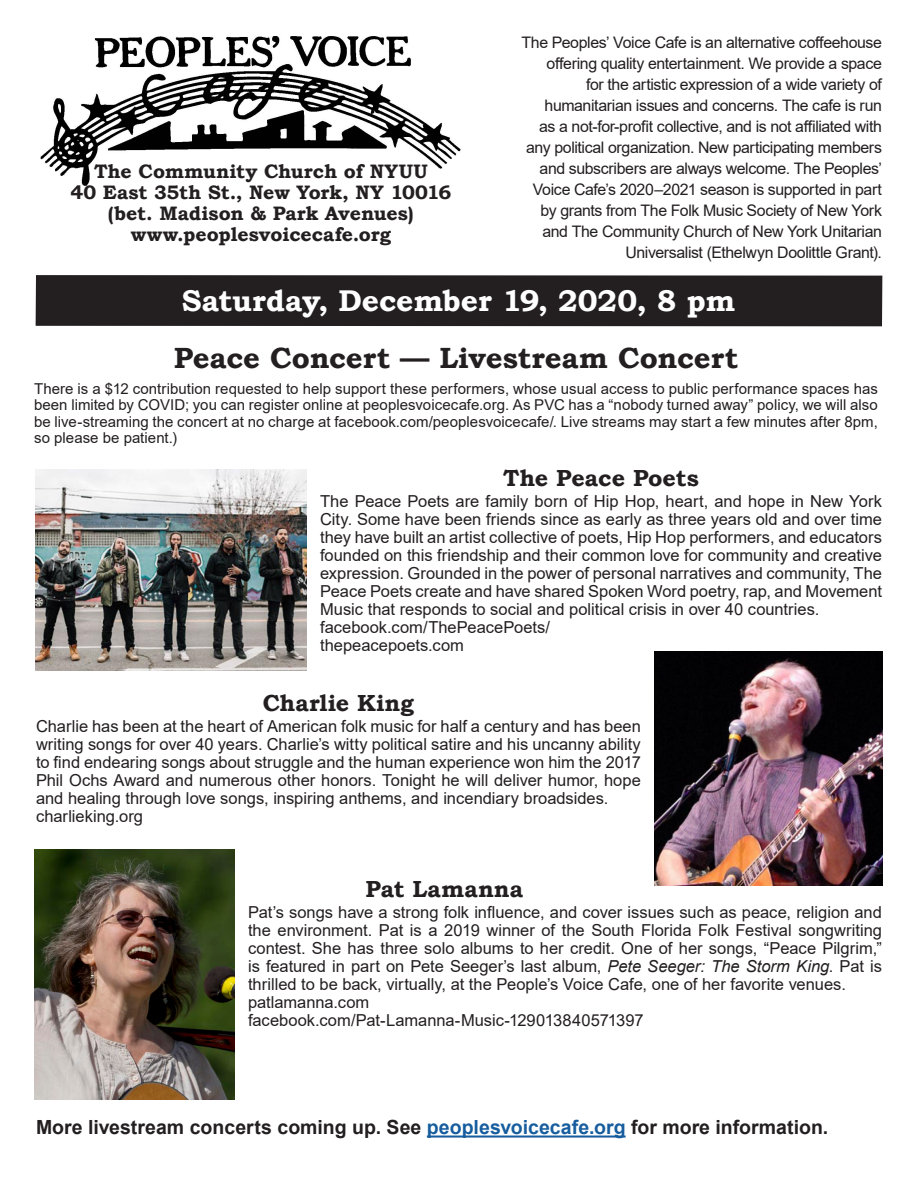
<style>
.page{position:relative;width:918px;height:1188px;background:#fff}
.page>*{position:absolute;margin:0;border:0;box-sizing:border-box;transform-origin:0 0}
.PVC_date{font:700 30px "Bookman Old Style";letter-spacing:-.005em;color:#fff}
.PVC_date-2{font:700 29.25px "Bookman Old Style";letter-spacing:-.005em;color:#231f20}
.PVC_subhed_copy{font:700 23.25px "Bookman Old Style";color:#231f20}
.t1{font:700 19.5px "Bookman Old Style";letter-spacing:-.005em;color:#231f20}
.PVC_text{font:700 19.5px "Arial";color:#231f20}
.PVC_text-2{font:16.5px/18px "Arial";color:#231f20;text-align:justify}
.t2{font:15.9px/21px "Arial";letter-spacing:-.025em;color:#231f20;text-align:right}
.PVC_text-3{font:15px/16.5px "Arial";color:#231f20;text-align:justify}
.s1{font-style:italic}
.s2{color:#175d9e}
</style>
<div class="page">
<img style="left:40px;top:36px;width:421px;height:149px">
<div style="left:36px;top:275px;width:846px;height:51px;background:#231f20"></div>
<hr style="left:427px;top:1136px;width:199px;height:2px;background:#175d9e">
<img style="left:654px;top:651px;width:228px;height:234px">
<img style="left:34px;top:849px;width:201px;height:251px">
<img style="left:36px;top:470px;width:271px;height:200px">
<p class="t1" style="left:94px;top:157px;width:335px">The Community Church of NYUU</p>
<p class="t1" style="left:70px;top:178px;width:382px">40 East 35th St., New York, NY 10016</p>
<p class="t1" style="left:108px;top:199px;width:307px">(bet. Madison &amp; Park Avenues)</p>
<p class="t1" style="left:131px;top:220px;width:262px">www.peoplesvoicecafe.org</p>
<p class="t2" style="left:522px;top:31px;width:362px">The Peoples’ Voice Cafe is an alternative coffeehouse offering quality entertainment. We provide a space<br>for the artistic expression of a wide variety of humanitarian issues and concerns. The cafe is run<br>as a not-for-profit collective, and is not affiliated with any political organization. New participating members and subscribers are always welcome. The Peoples’ Voice Cafe’s 2020–2021 season is supported in part by grants from The Folk Music Society of New York and The Community Church of New York Unitarian Universalist (Ethelwyn Doolittle Grant).</p>
<p class="PVC_date" style="left:182px;top:280px;width:555px">Saturday, December 19, 2020, 8 pm</p>
<p class="PVC_date-2" style="left:174px;top:337px;width:566px">Peace Concert — Livestream Concert</p>
<p class="PVC_text-3" style="left:34px;top:380px;width:845px">There is a $12 contribution requested to help support these performers, whose usual access to public performance spaces has been limited by COVID; you can register online at peoplesvoicecafe.org. As PVC has a “nobody turned away” policy, we will also be live-streaming the concert at no charge at facebook.com/peoplesvoicecafe/. Live streams may start a few minutes after 8pm, so please be patient.)</p>
<p class="PVC_subhed_copy" style="left:503px;top:462px;width:197px">The Peace Poets</p>
<p class="PVC_text-2" style="left:320px;top:493px;width:563px">The Peace Poets are family born of Hip Hop, heart, and hope in New York City. Some have been friends since as early as three years old and over time they have built an artist collective of poets, Hip Hop performers, and educators founded on this friendship and their common love for community and creative expression. Grounded in the power of personal narratives and community, The Peace Poets create and have shared Spoken Word poetry, rap, and Movement Music that responds to social and political crisis in over 40 countries.</p>
<p class="PVC_text-2" style="left:320px;top:619px;width:232px">facebook.com/ThePeacePoets/</p>
<p class="PVC_text-2" style="left:320px;top:637px;width:145px">thepeacepoets.com</p>
<p class="PVC_subhed_copy" style="left:263px;top:687px;width:153px">Charlie King</p>
<p class="PVC_text-2" style="left:36px;top:718px;width:606px">Charlie has been at the heart of American folk music for half a century and has been writing songs for over 40 years. Charlie’s witty political satire and his uncanny ability to find endearing songs about struggle and the human experience won him the 2017<br>Phil Ochs Award and numerous other honors. Tonight he will deliver humor, hope and healing through love songs, inspiring anthems, and incendiary broadsides.</p>
<p class="PVC_text-2" style="left:36px;top:808px;width:109px">charlieking.org</p>
<p class="PVC_subhed_copy" style="left:366px;top:873px;width:159px">Pat Lamanna</p>
<p class="PVC_text-2" style="left:248px;top:904px;width:635px">Pat’s songs have a strong folk influence, and cover issues such as peace, religion and the environment. Pat is a 2019 winner of the South Florida Folk Festival songwriting contest. She has three solo albums to her credit. One of her songs, “Peace Pilgrim,” is featured in part on Pete Seeger’s last album, <span class="s1">Pete Seeger: The Storm King</span>. Pat is thrilled to be back, virtually, at the People’s Voice Cafe, one of her favorite venues.</p>
<p class="PVC_text-2" style="left:248px;top:994px;width:123px">patlamanna.com</p>
<p class="PVC_text-2" style="left:248px;top:1012px;width:397px">facebook.com/Pat-Lamanna-Music-129013840571397</p>
<p class="PVC_text" style="left:36px;top:1114px;width:794px">More livestream concerts coming up. See <span class="s2">peoplesvoicecafe.org</span> for more information.</p>
</div>
